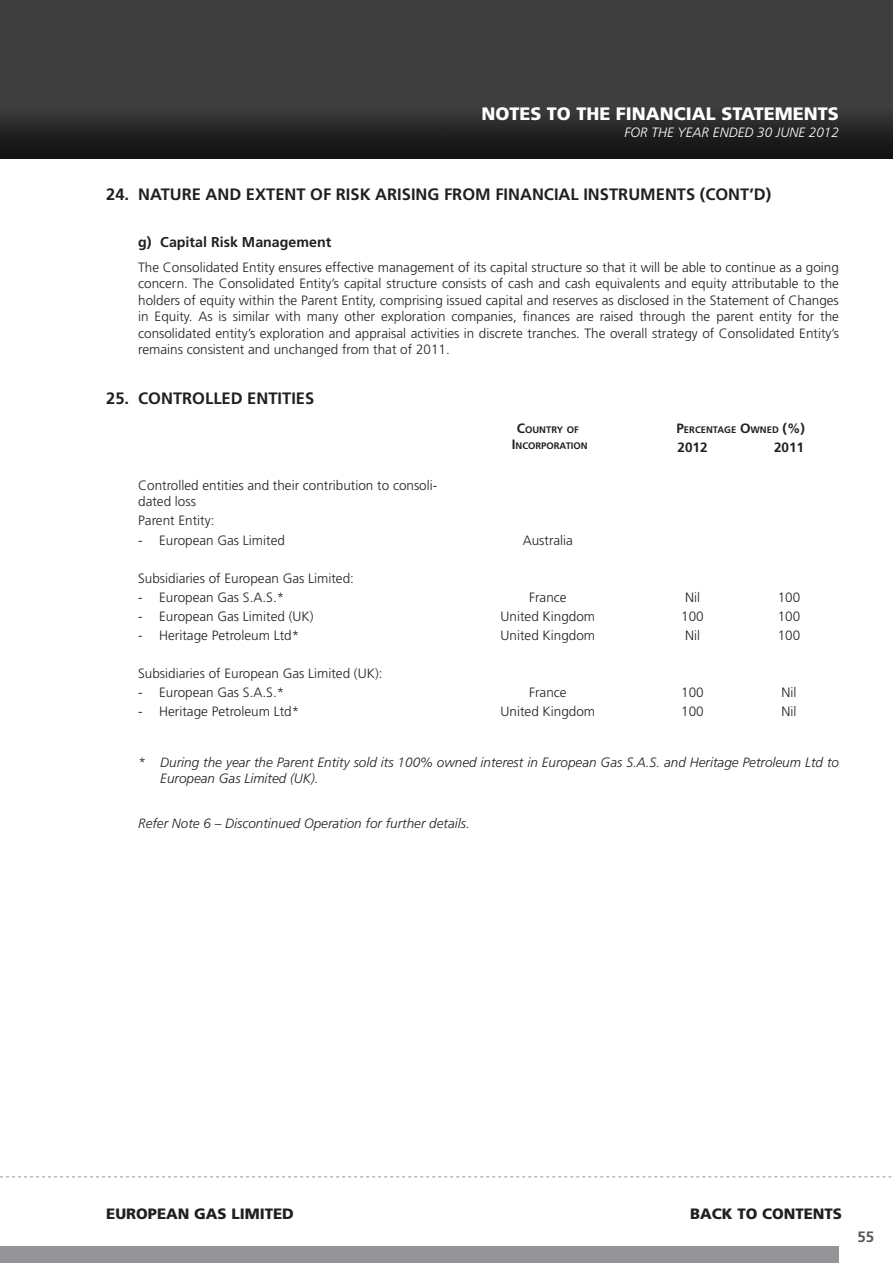
<style>
.page{position:relative;width:893px;height:1263px;background:#fff}
.page>*{position:absolute;margin:0;border:0;box-sizing:border-box;transform-origin:0 0}
.t1{font:900 18px "Frutiger";color:#fff}
.t2{font:700 16.5px "Frutiger";color:#231f20}
.t3{font:900 15px "Frutiger";color:#231f20}
.t4{font:700 15px "Frutiger";color:#57585a}
.t5{font:700 14.25px "Frutiger";color:#231f20}
.t6{font:300 13.5px/16.5px "Frutiger";color:#231f20;text-align:justify}
.t7{font:italic 300 13.5px/16.5px "Frutiger";color:#231f20}
.t8{font:italic 300 13.5px "Frutiger";color:#fff}
.t9{font:700 13.5px "Frutiger";color:#231f20}
.t10{font:700 9.45px/16.2px "Frutiger";color:#231f20;text-align:center}
.s1{font-size:13.5px}
</style>
<div class="page">
<svg style="left:0;top:0;width:893px;height:158px;background:#353536"></svg>
<hr style="left:0;top:0;width:1px;height:158px;background:#3e3e3f">
<svg style="left:0;top:1176px;width:892px;height:1px"></svg>
<div style="left:0;top:1247px;width:839px;height:16px;background:#939598"></div>
<h1 class="t1" style="left:481px;top:103px;width:359px">NOTES TO THE FINANCIAL STATEMENTS</h1>
<p class="t8" style="left:624px;top:124px;width:216px">FOR THE YEAR ENDED 30 JUNE 2012</p>
<p class="t2" style="left:106px;top:184px;width:35px">24. NAT</p>
<p class="t2" style="left:170px;top:184px;width:285px">URE AND EXTENT OF RISK ARISING FRO</p>
<p class="t2" style="left:475px;top:184px;width:298px">M FI NANCIAL INSTRUMENTS (CO NT’D)</p>
<p class="t5" style="left:138px;top:233px;width:195px">G) CAPITAL RISK MANAGEMENT</p>
<p class="t6" style="left:138px;top:259px;width:702px">The Consolidated Entity ensures effective management of its capital structure so that it will be able to continue as a going concern. The Consolidated Entity’s capital structure consists of cash and cash equivalents and equity attributable to the holders of equity within the Parent Entity, comprising issued capital and reserves as disclosed in the Statement of Changes in Equity. As is similar with many other exploration companies, finances are raised through the parent entity for the consolidated entity’s exploration and appraisal activities in discrete tranches. The overall strategy of Consolidated Entity’s remains consistent and unchanged from that of 2011.</p>
<p class="t2" style="left:106px;top:388px;width:79px">25. CONTRO</p>
<p class="t2" style="left:205px;top:388px;width:71px">LLED ENTITI</p>
<p class="t2" style="left:296px;top:388px;width:20px">ES</p>
<p class="t10" style="left:512px;top:421px;width:77px"><span class="s1">C</span>OUNTRY OF<br><span class="s1">I</span> NCORPORATION</p>
<p class="t10" style="left:676px;top:421px;width:130px"><span class="s1">P</span>ERCENTAGE <span class="s1">O</span>WNED <span class="s1">(%)</span></p>
<p class="t9" style="left:677px;top:439px;width:32px">2012</p>
<p class="t9" style="left:774px;top:439px;width:32px">2011</p>
<p class="t6" style="left:138px;top:477px;width:301px">Controlled entities and their contribution to consoli&shy;dated loss</p>
<p class="t6" style="left:138px;top:512px;width:78px">Parent Entity:</p>
<p class="t6" style="left:138px;top:531px;width:148px">- European Gas Limited</p>
<p class="t6" style="left:523px;top:531px;width:52px">Australia</p>
<p class="t6" style="left:138px;top:570px;width:217px">Subsidiaries of European Gas Limited:</p>
<p class="t6" style="left:138px;top:589px;width:148px">- European Gas S.A.S.*</p>
<p class="t6" style="left:529px;top:589px;width:39px">France</p>
<p class="t6" style="left:685px;top:589px;width:16px">Nil</p>
<p class="t6" style="left:778px;top:589px;width:24px">100</p>
<p class="t6" style="left:138px;top:608px;width:177px">- European Gas Limited (UK)</p>
<p class="t6" style="left:501px;top:608px;width:96px">United Kingdom</p>
<p class="t6" style="left:681px;top:608px;width:24px">100</p>
<p class="t6" style="left:778px;top:608px;width:24px">100</p>
<p class="t6" style="left:138px;top:627px;width:163px">- Heritage Petroleum Ltd*</p>
<p class="t6" style="left:501px;top:627px;width:96px">United Kingdom</p>
<p class="t6" style="left:685px;top:627px;width:16px">Nil</p>
<p class="t6" style="left:778px;top:627px;width:24px">100</p>
<p class="t6" style="left:138px;top:665px;width:246px">Subsidiaries of European Gas Limited (UK):</p>
<p class="t6" style="left:138px;top:684px;width:148px">- European Gas S.A.S.*</p>
<p class="t6" style="left:529px;top:684px;width:39px">France</p>
<p class="t6" style="left:681px;top:684px;width:24px">100</p>
<p class="t6" style="left:781px;top:684px;width:16px">Nil</p>
<p class="t6" style="left:138px;top:703px;width:163px">- Heritage Petroleum Ltd*</p>
<p class="t6" style="left:501px;top:703px;width:96px">United Kingdom</p>
<p class="t6" style="left:681px;top:703px;width:24px">100</p>
<p class="t6" style="left:781px;top:703px;width:16px">Nil</p>
<p class="t7" style="left:160px;top:754px;width:680px;text-indent:-22px">* During the year the Parent Entity sold its 100% owned interest in European Gas S.A.S. and Heritage Petroleum Ltd to<br>European Gas Limited (UK).</p>
<p class="t7" style="left:138px;top:815px;width:333px">Refer Note 6 – Discontinued Operation for further details.</p>
<p class="t3" style="left:106px;top:1205px;width:189px">EUROPEAN GAS LIMITED</p>
<p class="t3" style="left:690px;top:1205px;width:153px">BACK TO CONTENTS</p>
<p class="t4" style="left:858px;top:1228px;width:18px">55</p>
</div>
